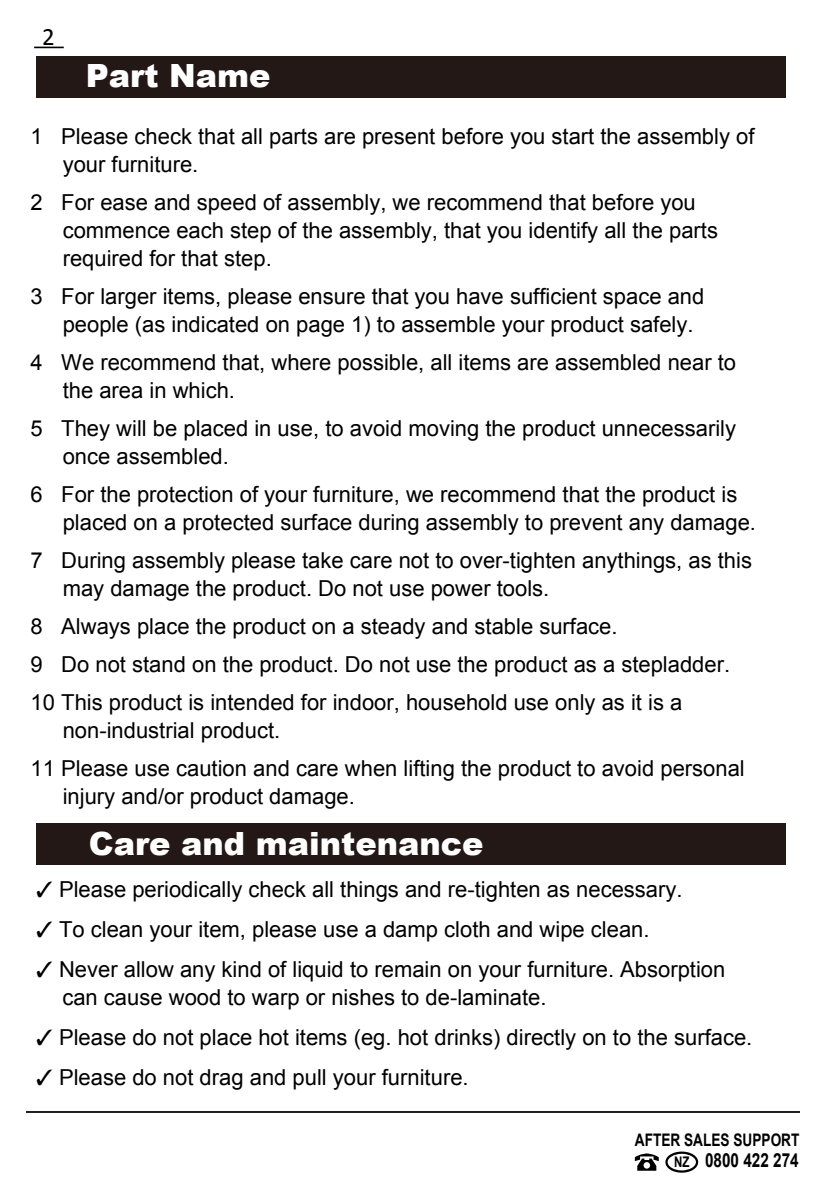
<style>
.page{position:relative;width:822px;height:1190px;background:#fff}
.page>*{position:absolute;margin:0;border:0;box-sizing:border-box;transform-origin:0 0}
.t1{font:900 32px "Arial";color:#fff}
.t2{font:25px "Calibri";color:#050000}
.t3{font:22px/28px "Arial";color:#000}
.t4{font:700 19.4px "Arial";color:#000;scale:.79 1}
.t5{font:700 17.4px "Arial";color:#000;scale:.79 1}
.s1{font-size:14.6px}
</style>
<div class="page">
<hr style="left:34px;top:47px;width:30px;height:1px;background:#050000">
<div style="left:36px;top:56px;width:750px;height:42px;background:#231815"></div>
<hr style="left:26px;top:1111px;width:774px;height:2px;background:#231f20">
<div style="left:36px;top:823px;width:750px;height:41px;background:#231815"></div>
<svg style="left:635px;top:1153px;width:24px;height:18px"></svg>
<div style="left:644px;top:1162px;width:6px;height:7px;background:#fff;border-radius:50%"></div>
<svg style="left:665px;top:1152px;width:33px;height:21px"></svg>
<p class="t2" style="left:42px;top:20px;width:14px">2</p>
<h1 class="t1" style="left:86px;top:52px;width:186px">Part Name</h1>
<p class="t3" style="left:63px;top:122px;width:693px;text-indent:-32px">1 Please check that all parts are present before you start the assembly of your furniture.</p>
<p class="t3" style="left:63px;top:188px;width:657px;text-indent:-32px">2 For ease and speed of assembly, we recommend that before you commence each step of the assembly, that you identify all the parts required for that step.</p>
<p class="t3" style="left:63px;top:282px;width:643px;text-indent:-32px">3 For larger items, please ensure that you have sufficient space and people (as indicated on page 1) to assemble your product safely.</p>
<p class="t3" style="left:63px;top:348px;width:675px;text-indent:-32px">4 We recommend that, where possible, all items are assembled near to the area in which.</p>
<p class="t3" style="left:63px;top:414px;width:675px;text-indent:-32px">5 They will be placed in use, to avoid moving the product unnecessarily once assembled.</p>
<p class="t3" style="left:63px;top:480px;width:695px;text-indent:-32px">6 For the protection of your furniture, we recommend that the product is placed on a protected surface during assembly to prevent any damage.</p>
<p class="t3" style="left:63px;top:546px;width:691px;text-indent:-32px">7 During assembly please take care not to over-tighten anythings, as this may damage the product. Do not use power tools.</p>
<p class="t3" style="left:31px;top:607px;width:701px;line-height:38px">8 Always place the product on a steady and stable surface.<br>9 Do not stand on the product. Do not use the product as a stepladder.<br>10 This product is intended for indoor, household use only as it is a</p>
<p class="t3" style="left:31px;top:711px;width:716px;line-height:38px;text-indent:32px">non-industrial product.<br>11 Please use caution and care when lifting the product to avoid personal</p>
<p class="t3" style="left:63px;top:782px;width:294px">injury and/or product damage.</p>
<h1 class="t1" style="left:89px;top:821px;width:396px">Care and maintenance</h1>
<p class="t3" style="left:36px;top:875px;width:648px">✓ Please periodically check all things and re-tighten as necessary.</p>
<p class="t3" style="left:36px;top:915px;width:615px">✓ To clean your item, please use a damp cloth and wipe clean.</p>
<p class="t3" style="left:62px;top:955px;width:665px;text-indent:-26px">✓ Never allow any kind of liquid to remain on your furniture. Absorption can cause wood to warp or nishes to de-laminate.</p>
<p class="t3" style="left:36px;top:1023px;width:718px">✓ Please do not place hot items (eg. hot drinks) directly on to the surface.</p>
<p class="t3" style="left:36px;top:1063px;width:434px">✓ Please do not drag and pull your furniture.</p>
<p class="t5" style="left:635px;top:1129px;width:210px">AFTER SALES SUPPORT</p>
<p class="t4" style="left:674px;top:1148px;width:159px"><span class="s1">NZ</span> 0800 422 274</p>
</div>
